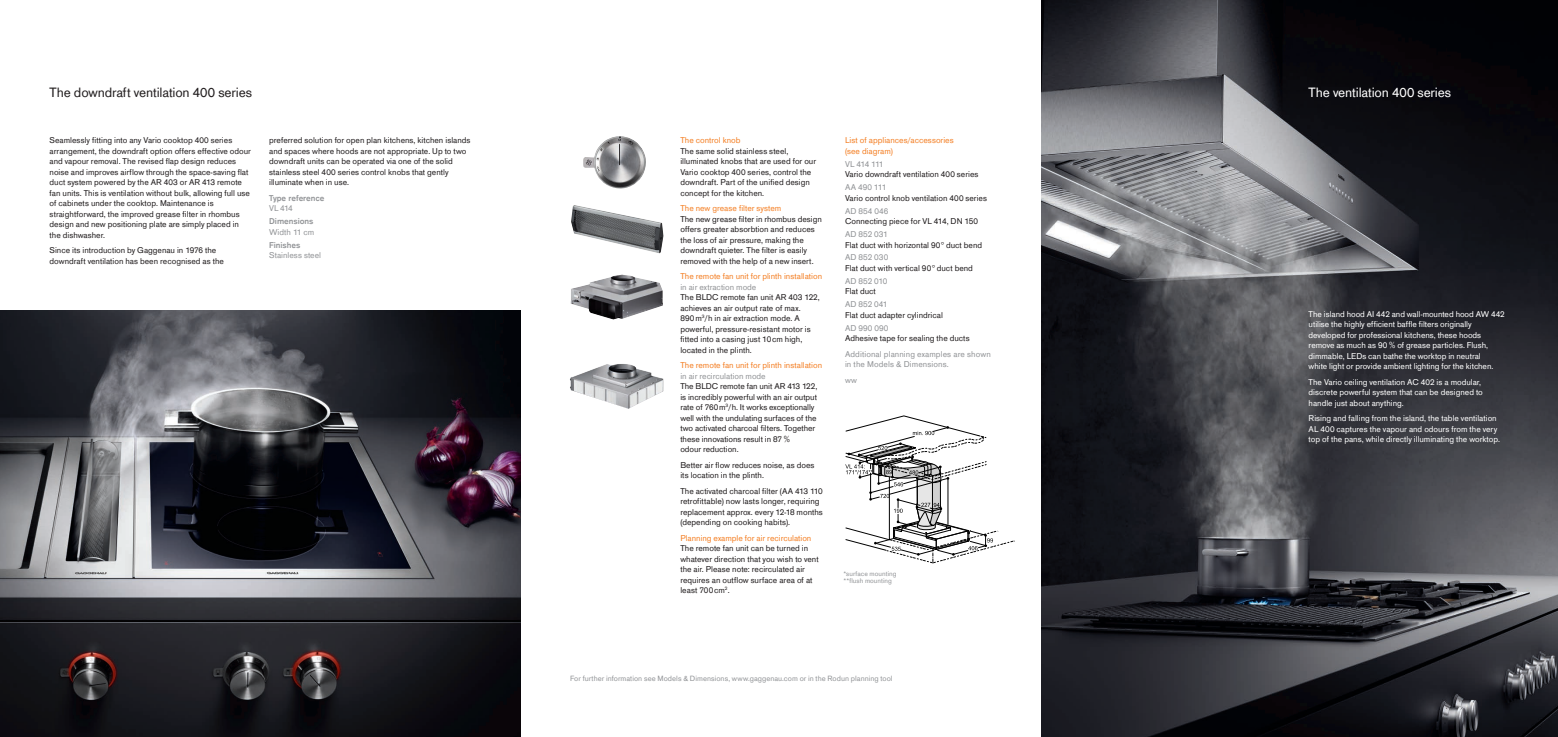
<style>
.page{position:relative;width:1558px;height:737px;background:#fff}
.page>*{position:absolute;margin:0;border:0;box-sizing:border-box;transform-origin:0 0}
.t1{font:14px "Gaggenau";letter-spacing:-.01em;color:#231f20}
.t2{font:14px "Gaggenau";letter-spacing:-.01em;color:#fff}
.t3{font:8.75px/10.5px "Gaggenau";letter-spacing:-.005em;color:#231f20}
.t4{font:8.75px/10.5px "Gaggenau";letter-spacing:-.005em;color:#fff}
.t5{font:8.75px/10.5px "Gaggenau";letter-spacing:.005em;color:#939598}
.t6{font:8.75px/10.5px "Gaggenau";letter-spacing:-.005em;color:#f48026}
.t7{font:700 8.75px "Gaggenau";letter-spacing:-.005em;color:#939598}
.t8{font:7.88px "Gaggenau";color:#939598}
.t9{font:7px/7px "Gaggenau";letter-spacing:.005em;color:#939598}
</style>
<div class="page">
<img style="left:1042px;top:0;width:516px;height:737px">
<img style="left:0;top:310px;width:521px;height:427px">
<img style="left:571px;top:205px;width:92px;height:48px">
<img style="left:570px;top:274px;width:93px;height:45px">
<img style="left:570px;top:364px;width:93px;height:45px">
<svg style="left:845px;top:416px;width:170px;height:148px"></svg>
<img style="left:583px;top:136px;width:63px;height:53px">
<h1 class="t1" style="left:50px;top:84px;width:204px">The downdraft ventilation 400 series</h1>
<h1 class="t2" style="left:1308px;top:84px;width:144px">The ventilation 400 series</h1>
<p class="t3" style="left:50px;top:135px;width:203px">Seamlessly fitting into any Vario cooktop 400 series arrangement, the downdraft option offers effective odour and vapour removal. The revised flap design reduces noise and improves airflow through the space-saving flat duct system powered by the AR 403 or AR 413 remote fan units. This is ventilation without bulk, allowing full use of cabinets under the cooktop. Maintenance is straightforward, the improved grease filter in rhombus design and new positioning plate are simply placed in the dishwasher.</p>
<p class="t3" style="left:50px;top:245px;width:176px">Since its introduction by Gaggenau in 1976 the downdraft ventilation has been recognised as the</p>
<p class="t6" style="left:680px;top:135px;width:62px">The control knob</p>
<p class="t3" style="left:680px;top:145px;width:137px">The same solid stainless steel, illuminated knobs that are used for our Vario cooktop 400 series, control the downdraft. Part of the unified design concept for the kitchen.</p>
<p class="t6" style="left:680px;top:203px;width:102px">The new grease filter system</p>
<p class="t3" style="left:680px;top:213px;width:143px">The new grease filter in rhombus design offers greater absorbtion and reduces the loss of air pressure, making the downdraft quieter. The filter is easily removed with the help of a new insert.</p>
<p class="t6" style="left:680px;top:271px;width:143px">The remote fan unit for plinth installation</p>
<p class="t5" style="left:680px;top:281px;width:78px">in air extraction mode</p>
<p class="t3" style="left:680px;top:292px;width:141px">The BLDC remote fan unit AR 403 122, achieves an air output rate of max.<br>890m<sup>3</sup>/h in air extraction mode. A powerful, pressure-resistant motor is fitted into a casing just 10cm high, located in the plinth.</p>
<p class="t6" style="left:680px;top:360px;width:143px">The remote fan unit for plinth installation</p>
<p class="t5" style="left:680px;top:370px;width:87px">in air recirculation mode</p>
<p class="t3" style="left:680px;top:381px;width:138px">The BLDC remote fan unit AR 413 122, is incredibly powerful with an air output rate of 760m<sup>3</sup>/h. It works exceptionally well with the undulating surfaces of the two activated charcoal filters. Together these innovations result in 87 %<br>odour reduction.</p>
<p class="t3" style="left:680px;top:459px;width:136px">Better air flow reduces noise, as does its location in the plinth.</p>
<p class="t3" style="left:680px;top:485px;width:144px">The activated charcoal filter (AA 413 110 retrofittable) now lasts longer, requiring replacement approx. every 12-18 months (depending on cooking habits).</p>
<p class="t6" style="left:680px;top:532px;width:133px">Planning example for air recirculation</p>
<p class="t3" style="left:680px;top:542px;width:140px">The remote fan unit can be turned in whatever direction that you wish to vent the air. Please note: recirculated air requires an outflow surface area of at least 700cm<sup>2</sup>.</p>
<p class="t6" style="left:845px;top:135px;width:110px">List of appliances/accessories (see diagram)</p>
<p class="t5" style="left:845px;top:158px;width:40px">VL 414 111</p>
<p class="t3" style="left:845px;top:169px;width:135px">Vario downdraft ventilation 400 series</p>
<p class="t5" style="left:845px;top:182px;width:43px">AA 490 111</p>
<p class="t3" style="left:845px;top:192px;width:144px">Vario control knob ventilation 400 series</p>
<p class="t5" style="left:845px;top:205px;width:45px">AD 854 046</p>
<p class="t3" style="left:845px;top:216px;width:135px">Connecting piece for VL 414, DN 150</p>
<p class="t5" style="left:845px;top:229px;width:44px">AD 852 031</p>
<p class="t3" style="left:845px;top:239px;width:139px">Flat duct with horizontal 90°duct bend</p>
<p class="t5" style="left:845px;top:252px;width:45px">AD 852 030</p>
<p class="t3" style="left:845px;top:263px;width:129px">Flat duct with vertical 90°duct bend</p>
<p class="t5" style="left:845px;top:276px;width:44px">AD 852 010</p>
<p class="t3" style="left:845px;top:286px;width:32px">Flat duct</p>
<p class="t5" style="left:845px;top:299px;width:44px">AD 852 041</p>
<p class="t3" style="left:845px;top:310px;width:99px">Flat duct adapter cylindrical</p>
<p class="t5" style="left:845px;top:323px;width:45px">AD 990 090</p>
<p class="t3" style="left:845px;top:333px;width:126px">Adhesive tape for sealing the ducts</p>
<p class="t5" style="left:845px;top:348px;width:147px">Additional planning examples are shown in the Models &amp; Dimensions.</p>
<p class="t5" style="left:845px;top:374px;width:14px">ww</p>
<p class="t3" style="left:269px;top:135px;width:203px">preferred solution for open plan kitchens, kitchen islands and spaces where hoods are not appropriate. Up to two downdraft units can be operated via one of the solid stainless steel 400 series control knobs that gently illuminate when in use.</p>
<p class="t7" style="left:269px;top:192px;width:57px">Type reference</p>
<p class="t5" style="left:269px;top:203px;width:25px">VL 414</p>
<p class="t7" style="left:269px;top:216px;width:46px">Dimensions</p>
<p class="t5" style="left:269px;top:226px;width:47px">Width 11 cm</p>
<p class="t7" style="left:269px;top:239px;width:33px">Finishes</p>
<p class="t5" style="left:269px;top:250px;width:53px">Stainless steel</p>
<p class="t4" style="left:1308px;top:308px;width:198px">The island hood AI 442 and wall-mounted hood AW 442 utilise the highly efficient baffle filters originally developed for professional kitchens, these hoods remove as much as 90 % of grease particles. Flush, dimmable, LEDs can bathe the worktop in neutral<br>white light or provide ambient lighting for the kitchen.</p>
<p class="t4" style="left:1308px;top:376px;width:176px">The Vario ceiling ventilation AC 402 is a modular, discrete powerful system that can be designed to handle just about anything.</p>
<p class="t4" style="left:1308px;top:413px;width:193px">Rising and falling from the island, the table ventilation<br>AL 400 captures the vapour and odours from the very top of the pans, while directly illuminating the worktop.</p>
<p class="t9" style="left:843px;top:569px;width:55px">*surface mounting **flush mounting</p>
<p class="t8" style="left:570px;top:673px;width:324px">For further information see Models &amp; Dimensions, www.gaggenau.com or in the Rodun planning tool</p>
</div>
